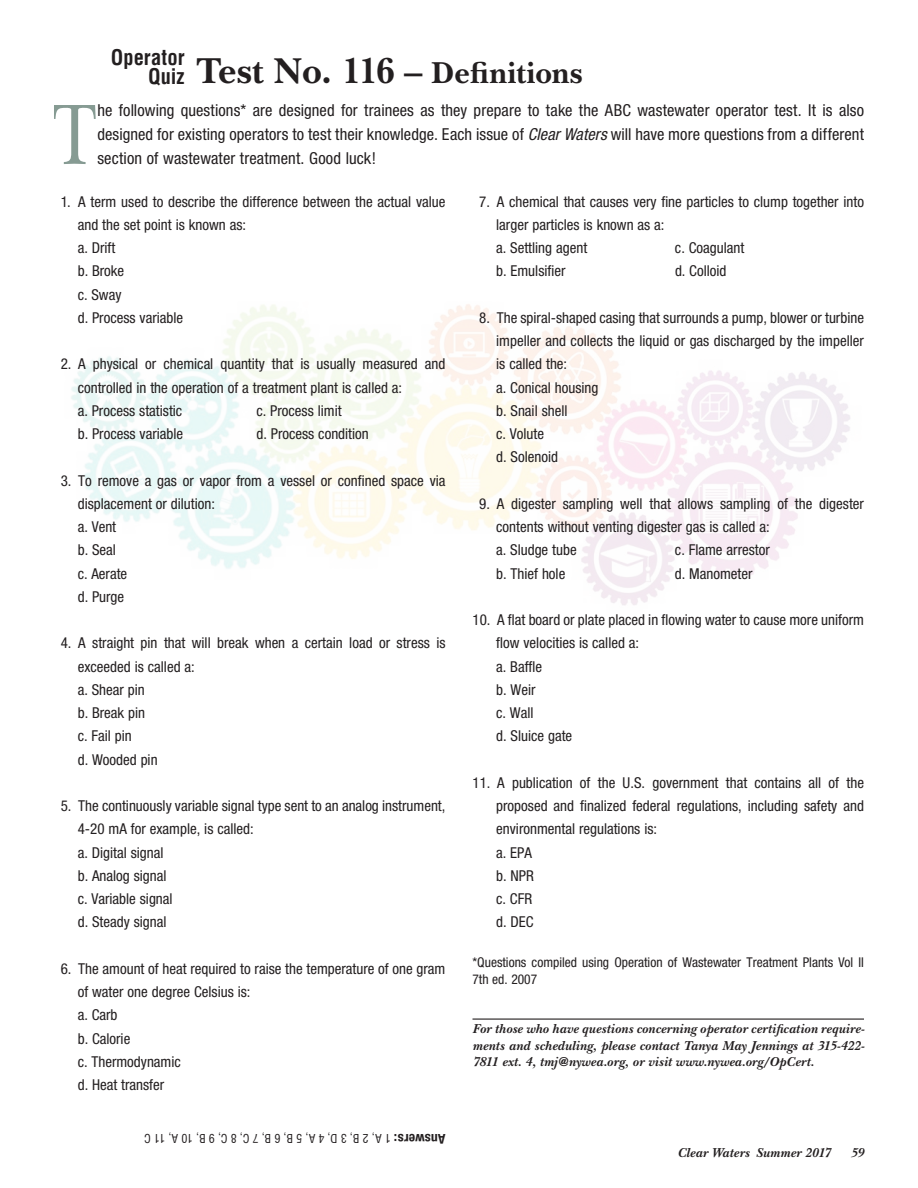
<style>
.page{position:relative;width:918px;height:1188px;background:#fff}
.page>*{position:absolute;margin:0;border:0;box-sizing:border-box;transform-origin:0 0}
.t1{font:89.25px "New Baskerville";color:#869b93;scale:.75 1}
._3-AuthorByline{font:700 37.5px "New Baskerville";letter-spacing:-.035em;color:#231f20}
._3-AuthorByline-2{font:700 condensed 21px "Helvetica";color:#231f20}
.t2{font:condensed 16.5px/24px "Helvetica Neue";letter-spacing:.01em;color:#231f20;text-align:justify}
.t3{font:condensed 15px/23.2px "Helvetica Neue";color:#231f20}
.t4{font:italic 700 13.5px/16.5px "New Baskerville";letter-spacing:.015em;color:#231f20;text-align:justify}
.t5{font:condensed 13.5px/16.5px "Helvetica Neue";color:#231f20}
.t6{font:700 condensed 13.5px "Helvetica Neue";letter-spacing:.01em;color:#231f20}
.t7{font:condensed 12px "Helvetica";color:#231f20}
.s1{font-family:"Helvetica";font-stretch:condensed;font-size:21px}
.s2{font-size:31.5px}
.s3{font-style:italic}
</style>
<div class="page">
<img style="left:71px;top:304px;width:779px;height:301px">
<hr style="left:472px;top:1019px;width:392px;height:1px;background:#231f20">
<p class="_3-AuthorByline-2" style="left:111px;top:44px;width:75px">Operator</p>
<p class="_3-AuthorByline" style="left:148px;top:49px;width:436px"><span class="s1">Quiz</span> Test No. 116 – <span class="s2">Definitions</span></p>
<p class="t1" style="left:53px;top:83px;width:60px">T</p>
<p class="t2" style="left:97px;top:98px;width:768px">he following questions* are designed for trainees as they prepare to take the ABC wastewater operator test. It is also designed for existing operators to test their knowledge. Each issue of <span class="s3">ClearWaters</span>will have more questions from a different section of wastewater treatment. Good luck!</p>
<p class="t3" style="left:78px;top:190px;width:369px;text-indent:-17px">1. A term used to describe the difference between the actual value and the set point is known as:</p>
<p class="t3" style="left:78px;top:236px;width:39px">a. Drift</p>
<p class="t3" style="left:78px;top:259px;width:48px">b. Broke</p>
<p class="t3" style="left:78px;top:283px;width:45px">c. Sway</p>
<p class="t3" style="left:78px;top:306px;width:107px">d. Process variable</p>
<p class="t3" style="left:78px;top:352px;width:369px;text-indent:-17px">2. A physical or chemical quantity that is usually measured and controlled in the operation of a treatment plant is called a:</p>
<p class="t3" style="left:78px;top:399px;width:106px">a. Process statistic</p>
<p class="t3" style="left:256px;top:399px;width:87px">c. Process limit</p>
<p class="t3" style="left:78px;top:422px;width:107px">b. Process variable</p>
<p class="t3" style="left:256px;top:422px;width:114px">d. Process condition</p>
<p class="t3" style="left:78px;top:469px;width:369px;text-indent:-17px">3. To remove a gas or vapor from a vessel or confined space via displacement or dilution:</p>
<p class="t3" style="left:78px;top:515px;width:40px">a. Vent</p>
<p class="t3" style="left:78px;top:538px;width:40px">b. Seal</p>
<p class="t3" style="left:78px;top:562px;width:51px">c. Aerate</p>
<p class="t3" style="left:78px;top:585px;width:48px">d. Purge</p>
<p class="t3" style="left:78px;top:631px;width:369px;text-indent:-17px">4. A straight pin that will break when a certain load or stress is exceeded is called a:</p>
<p class="t3" style="left:78px;top:678px;width:69px">a. Shear pin</p>
<p class="t3" style="left:78px;top:701px;width:69px">b. Break pin</p>
<p class="t3" style="left:78px;top:724px;width:56px">c. Fail pin</p>
<p class="t3" style="left:78px;top:748px;width:81px">d. Wooded pin</p>
<p class="t3" style="left:78px;top:794px;width:369px;text-indent:-17px">5. The continuously variable signal type sent to an analog instrument,<br>4-20 mA for example, is called:</p>
<p class="t3" style="left:78px;top:841px;width:87px">a. Digital signal</p>
<p class="t3" style="left:78px;top:864px;width:90px">b. Analog signal</p>
<p class="t3" style="left:78px;top:887px;width:96px">c. Variable signal</p>
<p class="t3" style="left:78px;top:910px;width:90px">d. Steady signal</p>
<p class="t3" style="left:78px;top:957px;width:369px;text-indent:-17px">6. The amount of heat required to raise the temperature of one gram of water one degree Celsius is:</p>
<p class="t3" style="left:78px;top:1003px;width:41px">a. Carb</p>
<p class="t3" style="left:78px;top:1027px;width:54px">b. Calorie</p>
<p class="t3" style="left:78px;top:1050px;width:105px">c. Thermodynamic</p>
<p class="t3" style="left:78px;top:1073px;width:88px">d. Heat transfer</p>
<p class="t7" style="left:391px;top:1146px;width:248px;rotate:-180deg">1 A, 2 B, 3 D, 4 A, 5 B, 6 B, 7 C, 8 C, 9 B, 10 A, 11 C</p>
<p class="t6" style="left:446px;top:1147px;width:53px;rotate:-180deg">Answers:</p>
<p class="t3" style="left:496px;top:190px;width:369px;text-indent:-17px">7. A chemical that causes very fine particles to clump together into larger particles is known as a:</p>
<p class="t3" style="left:496px;top:236px;width:93px">a. Settling agent</p>
<p class="t3" style="left:675px;top:236px;width:71px">c. Coagulant</p>
<p class="t3" style="left:496px;top:259px;width:71px">b. Emulsifier</p>
<p class="t3" style="left:675px;top:259px;width:53px">d. Colloid</p>
<p class="t3" style="left:496px;top:306px;width:369px;text-align:justify;text-indent:-17px">8. The spiral-shaped casing that surrounds a pump, blower or turbine impeller and collects the liquid or gas discharged by the impeller is called the:</p>
<p class="t3" style="left:496px;top:376px;width:104px">a. Conical housing</p>
<p class="t3" style="left:496px;top:399px;width:73px">b. Snail shell</p>
<p class="t3" style="left:496px;top:422px;width:49px">c. Volute</p>
<p class="t3" style="left:496px;top:445px;width:63px">d. Solenoid</p>
<p class="t3" style="left:496px;top:492px;width:369px;text-indent:-17px">9. A digester sampling well that allows sampling of the digester contents without venting digester gas is called a:</p>
<p class="t3" style="left:496px;top:538px;width:82px">a. Sludge tube</p>
<p class="t3" style="left:675px;top:538px;width:96px">c. Flame arrestor</p>
<p class="t3" style="left:496px;top:562px;width:71px">b. Thief hole</p>
<p class="t3" style="left:675px;top:562px;width:79px">d. Manometer</p>
<p class="t3" style="left:496px;top:608px;width:369px;text-indent:-24px">10. A flat board or plate placed in flowing water to cause more uniform flow velocities is called a:</p>
<p class="t3" style="left:496px;top:655px;width:47px">a. Baffle</p>
<p class="t3" style="left:496px;top:678px;width:41px">b. Weir</p>
<p class="t3" style="left:496px;top:701px;width:39px">c. Wall</p>
<p class="t3" style="left:496px;top:724px;width:78px">d. Sluice gate</p>
<p class="t3" style="left:496px;top:771px;width:369px;text-align:justify;text-indent:-24px">11. A publication of the U.S. government that contains all of the proposed and finalized federal regulations, including safety and environmental regulations is:</p>
<p class="t3" style="left:496px;top:841px;width:37px">a. EPA</p>
<p class="t3" style="left:496px;top:864px;width:39px">b. NPR</p>
<p class="t3" style="left:496px;top:887px;width:37px">c. CFR</p>
<p class="t3" style="left:496px;top:910px;width:39px">d. DEC</p>
<p class="t5" style="left:472px;top:954px;width:393px">*Questions compiled using Operation of Wastewater Treatment Plants Vol II<br>7th ed. 2007</p>
<p class="t4" style="left:472px;top:1021px;width:394px">For those who have questions concerning operator certification require&shy;ments and scheduling, please contact Tanya May Jennings at 315-422- 7811 ext. 4, tmj@nywea.org, or visit www.nywea.org/OpCert.</p>
<p class="t4" style="left:678px;top:1145px;width:154px">Clear Waters Summer 2017</p>
<p class="t4" style="left:851px;top:1145px;width:15px">59</p>
</div>
